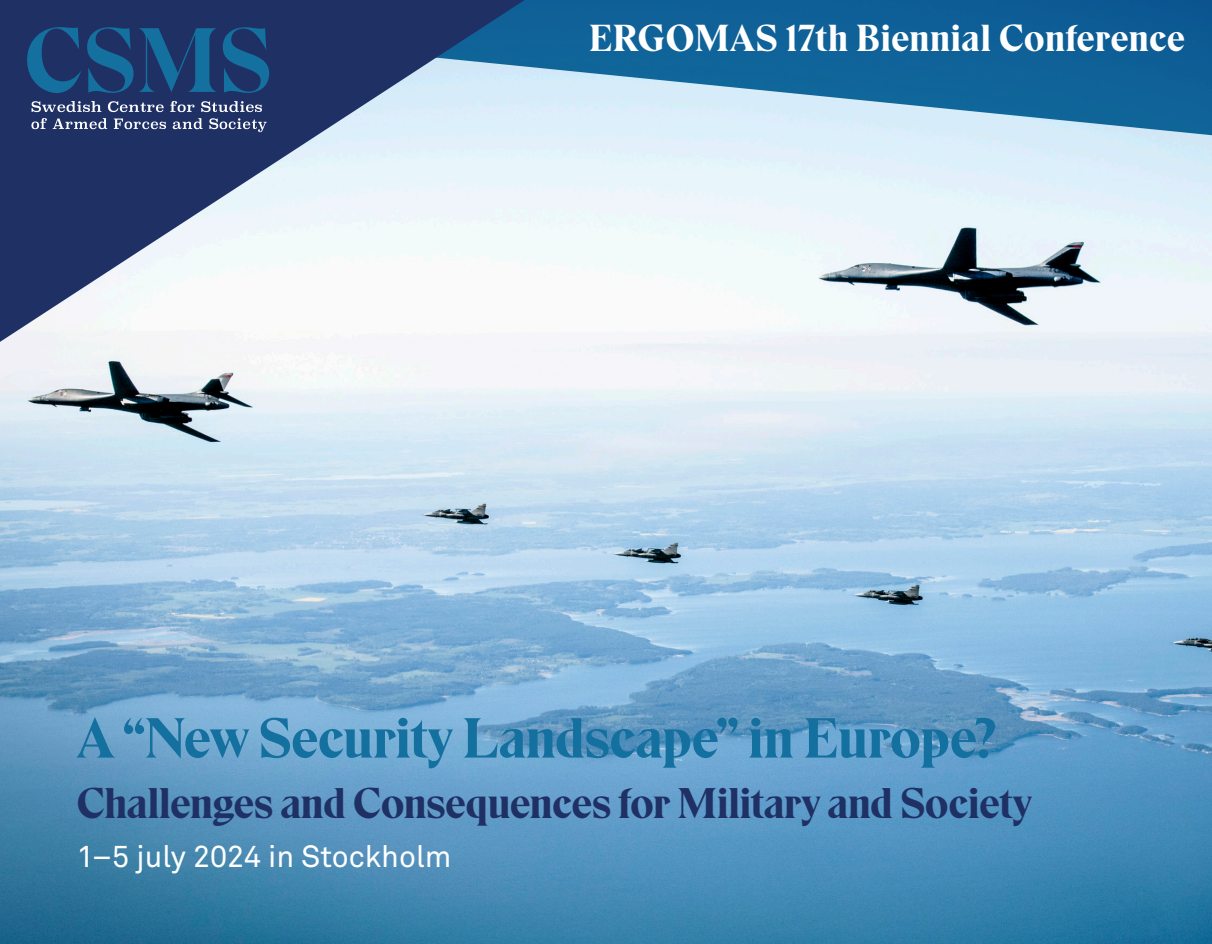
<style>
.page{position:relative;width:1212px;height:944px;background:#fff}
.page>*{position:absolute;margin:0;border:0;box-sizing:border-box;transform-origin:0 0}
.t1{font:500 56.25px "Eksell Display";color:#14709e}
.t2{font:500 42.75px "Eksell Display";letter-spacing:-.01em;color:#1f3065}
.t3{font:500 37.57px "Eksell Display";letter-spacing:.015em;color:#fff}
.t4{font:30.38px "Akkurat";color:#fff}
</style>
<div class="page">
<img style="left:0;top:138px;width:1212px;height:806px">
<svg style="left:525px;top:0;width:687px;height:138px;fill:#0f6398"></svg>
<svg style="left:0;top:0;width:525px;height:342px"></svg>
<svg style="left:32px;top:101px;width:69px;height:11px"></svg>
<svg style="left:108px;top:101px;width:56px;height:11px"></svg>
<svg style="left:170px;top:101px;width:25px;height:11px"></svg>
<svg style="left:201px;top:101px;width:61px;height:11px"></svg>
<svg style="left:31px;top:118px;width:16px;height:11px"></svg>
<svg style="left:53px;top:118px;width:54px;height:11px"></svg>
<svg style="left:114px;top:119px;width:52px;height:10px"></svg>
<svg style="left:173px;top:118px;width:30px;height:11px"></svg>
<svg style="left:209px;top:118px;width:58px;height:14px"></svg>
<svg style="left:27px;top:27px;width:54px;height:66px"></svg>
<svg style="left:87px;top:27px;width:129px;height:66px"></svg>
<svg style="left:223px;top:27px;width:46px;height:66px"></svg>
<p class="t3" style="left:589px;top:17px;width:597px">ERGOMAS 17th Biennial Conference</p>
<h1 class="t1" style="left:77px;top:706px;width:920px">A “New Security Landscape” in Europe?</h1>
<p class="t2" style="left:77px;top:778px;width:957px">Challenges and Consequences for Military and Society</p>
<p class="t4" style="left:77px;top:838px;width:376px">1–5 july 2024 in Stockholm</p>
</div>
